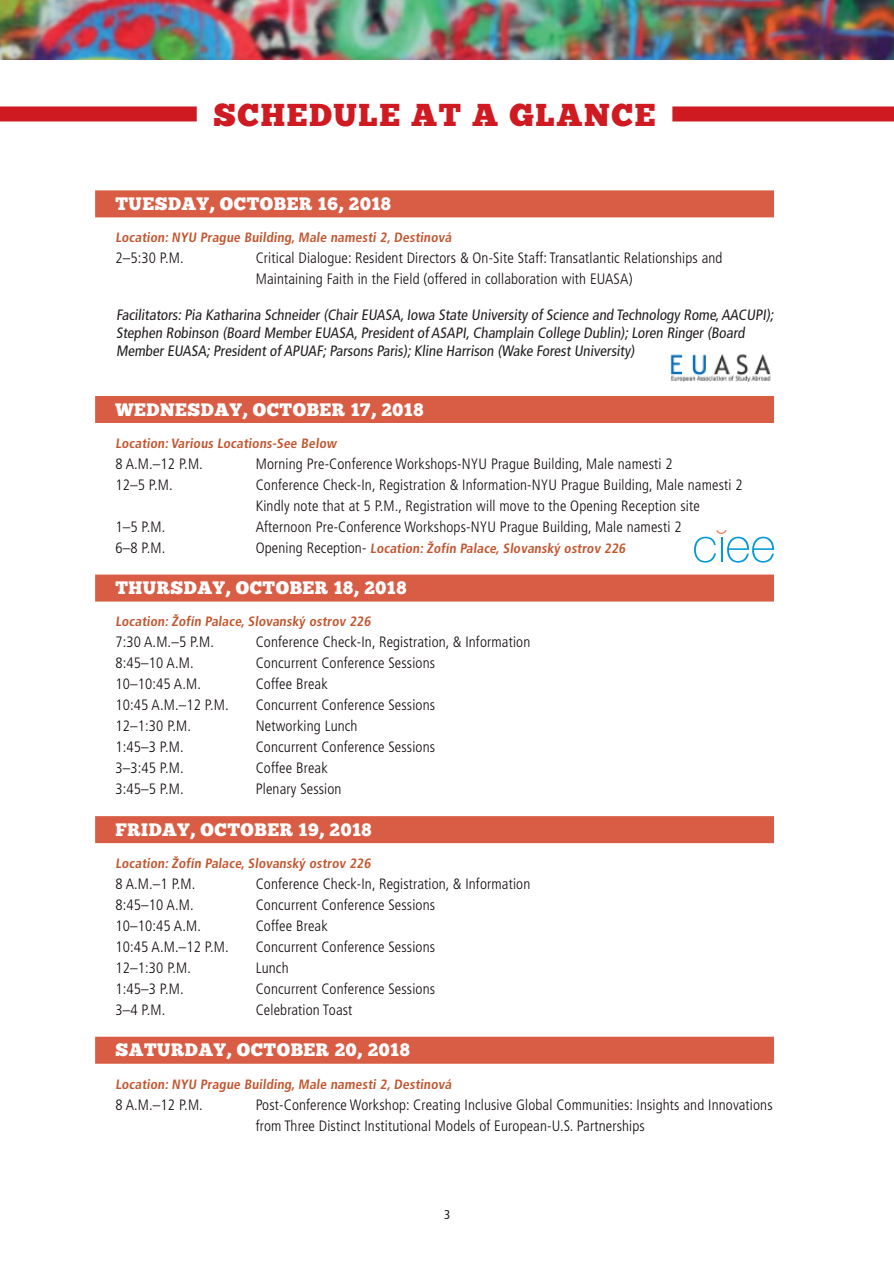
<style>
.page{position:relative;width:894px;height:1263px;background:#fff}
.page>*{position:absolute;margin:0;border:0;box-sizing:border-box;transform-origin:0 0}
.t1{font:31.65px "Chunk Five";letter-spacing:.05em;color:#cf1a21}
.t2{font:18px "Chunk Five";letter-spacing:.03em;color:#fff}
.t3{font:300 condensed 15px/21px "Frutiger LT Std";letter-spacing:.01em;color:#130c0e}
.t4{font:condensed 15px/18px "Frutiger LT Std";color:#231f20}
.t5{font:700 condensed 13.5px "Frutiger LT Std";color:#c2552e}
.t6{font:condensed 12.75px "Frutiger LT Std";color:#231f20}
.s1{font-weight:300;font-size:15px;color:#130c0e}
</style>
<div class="page">
<div style="left:95px;top:190px;width:678px;height:27px;background:#d95d44"></div>
<div style="left:95px;top:396px;width:678px;height:27px;background:#d95d44"></div>
<div style="left:95px;top:574px;width:678px;height:27px;background:#d95d44"></div>
<div style="left:95px;top:816px;width:678px;height:27px;background:#d95d44"></div>
<div style="left:95px;top:1036px;width:678px;height:27px;background:#d95d44"></div>
<div style="left:0;top:106px;width:197px;height:15px;background:#cf1a21"></div>
<div style="left:672px;top:106px;width:221px;height:15px;background:#cf1a21"></div>
<img style="left:670px;top:354px;width:101px;height:28px">
<svg style="left:694px;top:530px;width:79px;height:32px"></svg>
<img style="left:0;top:0;width:893px;height:60px">
<h1 class="t1" style="left:213px;top:96px;width:443px">SCHEDULE AT A GLANCE</h1>
<p class="t2" style="left:115px;top:193px;width:277px">TUESDAY, OCTOBER 16, 2018</p>
<p class="t5" style="left:115px;top:229px;width:339px">Location: NYU Prague Building, Male namesti 2, Destinová</p>
<p class="t3" style="left:115px;top:248px;width:70px">2–5:30 P.M.</p>
<p class="t3" style="left:256px;top:248px;width:468px">Critical Dialogue: Resident Directors &amp; On-Site Staff: Transatlantic Relationships and<br>Maintaining Faith in the Field (offered in collaboration with EUASA)</p>
<p class="t4" style="left:116px;top:306px;width:661px">Facilitators:Pia Katharina Schneider (Chair EUASA,Iowa State University of Science and Technology Rome,AACUPI);<br>Stephen Robinson (Board Member EUASA,President of ASAPI,Champlain College Dublin);Loren Ringer (Board<br>Member EUASA;President of APUAF;Parsons Paris);Kline Harrison (Wake Forest University)</p>
<p class="t2" style="left:115px;top:398px;width:309px">WEDNESDAY, OCTOBER 17, 2018</p>
<p class="t5" style="left:115px;top:435px;width:224px">Location:Various Locations-See Below</p>
<p class="t3" style="left:115px;top:453px;width:89px">8 A.M.–12 P.M.</p>
<p class="t3" style="left:256px;top:453px;width:418px">Morning Pre-Conference Workshops-NYU Prague Building, Male namesti 2</p>
<p class="t3" style="left:115px;top:474px;width:59px">12–5 P.M.</p>
<p class="t3" style="left:256px;top:474px;width:488px">Conference Check-In, Registration &amp; Information-NYU Prague Building, Male namesti 2<br>Kindly note that at 5 P.M., Registration will move to the Opening Reception site</p>
<p class="t3" style="left:115px;top:516px;width:51px">1–5 P.M.</p>
<p class="t3" style="left:256px;top:516px;width:427px">Afternoon Pre-Conference Workshops-NYU Prague Building, Male namesti 2</p>
<p class="t3" style="left:115px;top:537px;width:51px">6–8 P.M.</p>
<p class="t5" style="left:256px;top:540px;width:373px"><span class="s1">Opening Reception-</span> Location: Žofín Palace, Slovanský ostrov 226</p>
<p class="t2" style="left:115px;top:577px;width:292px">THURSDAY, OCTOBER 18, 2018</p>
<p class="t5" style="left:115px;top:613px;width:259px">Location: Žofín Palace, Slovanský ostrov 226</p>
<p class="t3" style="left:115px;top:632px;width:100px">7:30 A.M.–5 P.M.</p>
<p class="t3" style="left:256px;top:632px;width:276px">Conference Check-In, Registration, &amp; Information</p>
<p class="t3" style="left:115px;top:653px;width:80px">8:45–10 A.M.</p>
<p class="t3" style="left:256px;top:653px;width:181px">Concurrent Conference Sessions</p>
<p class="t3" style="left:115px;top:674px;width:87px">10–10:45 A.M.</p>
<p class="t3" style="left:256px;top:674px;width:73px">Coffee Break</p>
<p class="t3" style="left:115px;top:695px;width:115px">10:45 A.M.–12 P.M.</p>
<p class="t3" style="left:256px;top:695px;width:181px">Concurrent Conference Sessions</p>
<p class="t3" style="left:115px;top:716px;width:77px">12–1:30 P.M.</p>
<p class="t3" style="left:256px;top:716px;width:103px">Networking Lunch</p>
<p class="t3" style="left:115px;top:737px;width:70px">1:45–3 P.M.</p>
<p class="t3" style="left:256px;top:737px;width:181px">Concurrent Conference Sessions</p>
<p class="t3" style="left:115px;top:758px;width:70px">3–3:45 P.M.</p>
<p class="t3" style="left:256px;top:758px;width:73px">Coffee Break</p>
<p class="t3" style="left:115px;top:779px;width:70px">3:45–5 P.M.</p>
<p class="t3" style="left:256px;top:779px;width:87px">Plenary Session</p>
<p class="t2" style="left:115px;top:818px;width:258px">FRIDAY, OCTOBER 19, 2018</p>
<p class="t5" style="left:115px;top:855px;width:259px">Location: Žofín Palace, Slovanský ostrov 226</p>
<p class="t3" style="left:115px;top:873px;width:82px">8 A.M.–1 P.M.</p>
<p class="t3" style="left:256px;top:873px;width:276px">Conference Check-In, Registration, &amp; Information</p>
<p class="t3" style="left:115px;top:894px;width:80px">8:45–10 A.M.</p>
<p class="t3" style="left:256px;top:894px;width:181px">Concurrent Conference Sessions</p>
<p class="t3" style="left:115px;top:915px;width:87px">10–10:45 A.M.</p>
<p class="t3" style="left:256px;top:915px;width:73px">Coffee Break</p>
<p class="t3" style="left:115px;top:936px;width:115px">10:45 A.M.–12 P.M.</p>
<p class="t3" style="left:256px;top:936px;width:181px">Concurrent Conference Sessions</p>
<p class="t3" style="left:115px;top:957px;width:77px">12–1:30 P.M.</p>
<p class="t3" style="left:256px;top:957px;width:34px">Lunch</p>
<p class="t3" style="left:115px;top:978px;width:70px">1:45–3 P.M.</p>
<p class="t3" style="left:256px;top:978px;width:181px">Concurrent Conference Sessions</p>
<p class="t3" style="left:115px;top:999px;width:51px">3–4 P.M.</p>
<p class="t3" style="left:256px;top:999px;width:98px">Celebration Toast</p>
<p class="t2" style="left:115px;top:1039px;width:296px">SATURDAY, OCTOBER 20, 2018</p>
<p class="t5" style="left:115px;top:1075px;width:339px">Location: NYU Prague Building, Male namesti 2, Destinová</p>
<p class="t3" style="left:115px;top:1094px;width:89px">8 A.M.–12 P.M.</p>
<p class="t3" style="left:256px;top:1094px;width:518px">Post-Conference Workshop: Creating Inclusive Global Communities: Insights and Innovations from Three Distinct Institutional Models of European-U.S. Partnerships</p>
<p class="t6" style="left:444px;top:1206px;width:8px">3</p>
</div>
